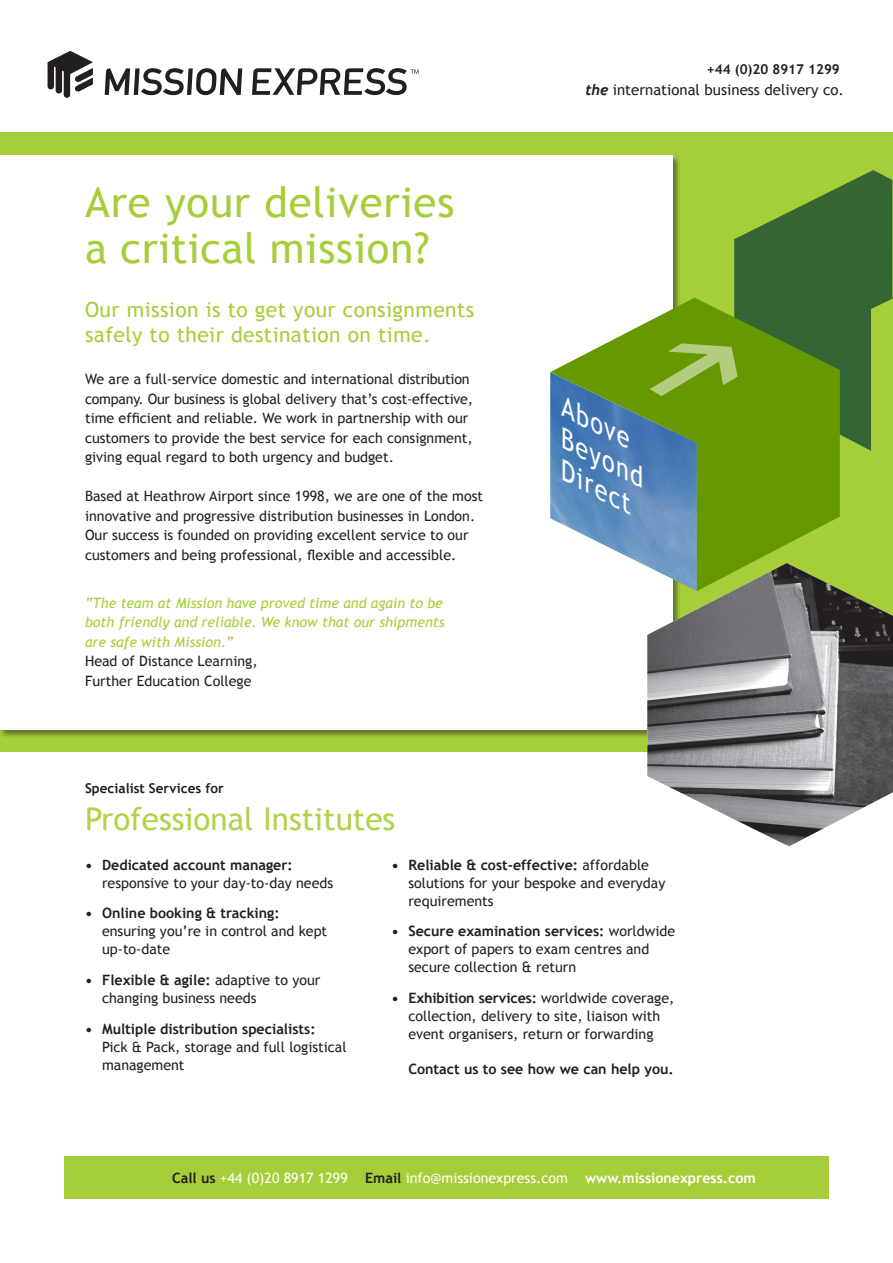
<style>
.page{position:relative;width:893px;height:1263px;background:#fff}
.page>*{position:absolute;margin:0;border:0;box-sizing:border-box;transform-origin:0 0}
.t1{font:42px/46.5px "Trebuchet MS";letter-spacing:.02em;color:#a6ce39}
.t2{font:31.5px "Trebuchet MS";color:#b1d34a}
.t3{font:italic 26.1px "Trebuchet MS";color:#fff}
.t4{font:21px/25.5px "Trebuchet MS";letter-spacing:.02em;color:#a6ce39}
.t5{font:15px "Trebuchet MS";color:#231f20}
.t6{font:14.25px/18px "Trebuchet MS";color:#231f20}
.t7{font:italic 14.25px/19.5px "Trebuchet MS";color:#a6ce39;text-align:justify}
.t8{font:14.25px "Trebuchet MS";color:#fff}
.t9{font:700 14.25px "Trebuchet MS";color:#231f20}
.t10{font:700 13.5px "Trebuchet MS";color:#231f20}
.s1{font-family:"Trebuchet";font-weight:700;font-style:italic}
.s2{font-weight:700}
.s3{font-weight:700;color:#231f20}
</style>
<div class="page">
<div style="left:0;top:132px;width:893px;height:619px;background:#a6ce39"></div>
<svg style="left:47px;top:51px;width:46px;height:47px"></svg>
<svg style="left:105px;top:68px;width:137px;height:27px"></svg>
<svg style="left:252px;top:68px;width:166px;height:27px"></svg>
<div style="left:65px;top:1157px;width:764px;height:42px;background:#a6ce39"></div>
<div style="left:0;top:155px;width:688px;height:589px;background:#231f20;opacity:.5"></div>
<div style="left:0;top:155px;width:673px;height:574px;background:#fff"></div>
<img style="left:647px;top:589px;width:246px;height:257px">
<svg style="left:550px;top:320px;width:290px;height:271px"></svg>
<svg style="left:650px;top:170px;width:242px;height:281px"></svg>
<p class="t1" style="left:85px;top:179px;width:371px">Are your deliveries a critical mission?</p>
<p class="t4" style="left:85px;top:297px;width:391px">Our mission is to get your consignments safely to their destination on time.</p>
<p class="t6" style="left:85px;top:370px;width:390px;line-height:19.5px">We are a full-service domestic and international distribution company. Our business is global delivery that’s cost-effective, time efficient and reliable. We work in partnership with our customers to provide the best service for each consignment, giving equal regard to both urgency and budget.</p>
<p class="t6" style="left:85px;top:487px;width:400px;line-height:19.5px">Based at Heathrow Airport since 1998, we are one of the most innovative and progressive distribution businesses in London.<br>Our success is founded on providing excellent service to our customers and being professional, flexible and accessible.</p>
<p class="t7" style="left:85px;top:593px;width:361px">“The team at Mission have proved time and again to be both friendly and reliable. We know that our shipments are safe with Mission.”</p>
<p class="t6" style="left:85px;top:652px;width:174px;line-height:19.5px">Head of Distance Learning,<br>Further Education College</p>
<p class="t10" style="left:707px;top:60px;width:134px">+44 (0)20 8917 1299</p>
<p class="t5" style="left:585px;top:81px;width:260px"><span class="s1">the</span> international business delivery co.</p>
<h3 class="t3" style="left:572px;top:393px;width:78px;rotate:27deg">Above</h3>
<h3 class="t3" style="left:572px;top:425px;width:94px;rotate:27deg">Beyond</h3>
<h3 class="t3" style="left:572px;top:458px;width:80px;rotate:27deg">Direct</h3>
<p class="t10" style="left:85px;top:779px;width:140px">Specialist Services for</p>
<p class="t2" style="left:85px;top:801px;width:312px">Professional Institutes</p>
<p class="t6" style="left:102px;top:856px;width:233px;text-indent:-17px"><span class="s2">• Dedicated account manager: </span>responsive to your day-to-day needs</p>
<p class="t6" style="left:102px;top:904px;width:227px;text-indent:-17px"><span class="s2">• Online booking &amp; tracking: </span>ensuring you’re in control and kept up-to-date</p>
<p class="t6" style="left:102px;top:971px;width:220px;text-indent:-17px"><span class="s2">• Flexible &amp; agile:</span> adaptive to your changing business needs</p>
<p class="t6" style="left:102px;top:1020px;width:246px;text-indent:-17px"><span class="s2">• Multiple distribution specialists:<br></span>Pick &amp; Pack, storage and full logistical management</p>
<p class="t6" style="left:408px;top:856px;width:258px;text-indent:-17px"><span class="s2">• Reliable &amp; cost-effective:</span> affordable solutions for your bespoke and everyday requirements</p>
<p class="t6" style="left:408px;top:922px;width:268px;text-indent:-17px"><span class="s2">• Secure examination services:</span> worldwide export of papers to exam centres and secure collection &amp; return</p>
<p class="t6" style="left:391px;top:989px;width:284px;text-align:center"><span class="s2">• Exhibition services:</span> worldwide coverage, collection, delivery to site, liaison with event organisers, return or forwarding</p>
<p class="t9" style="left:408px;top:1060px;width:267px">Contact us to see how we can help you.</p>
<p class="t8" style="left:172px;top:1170px;width:585px"><span class="s3">Call us</span> +44 (0)20 8917 1299 <span class="s3">Email</span> info@missionexpress.com <span class="s2">www.missionexpress.com</span></p>
</div>
